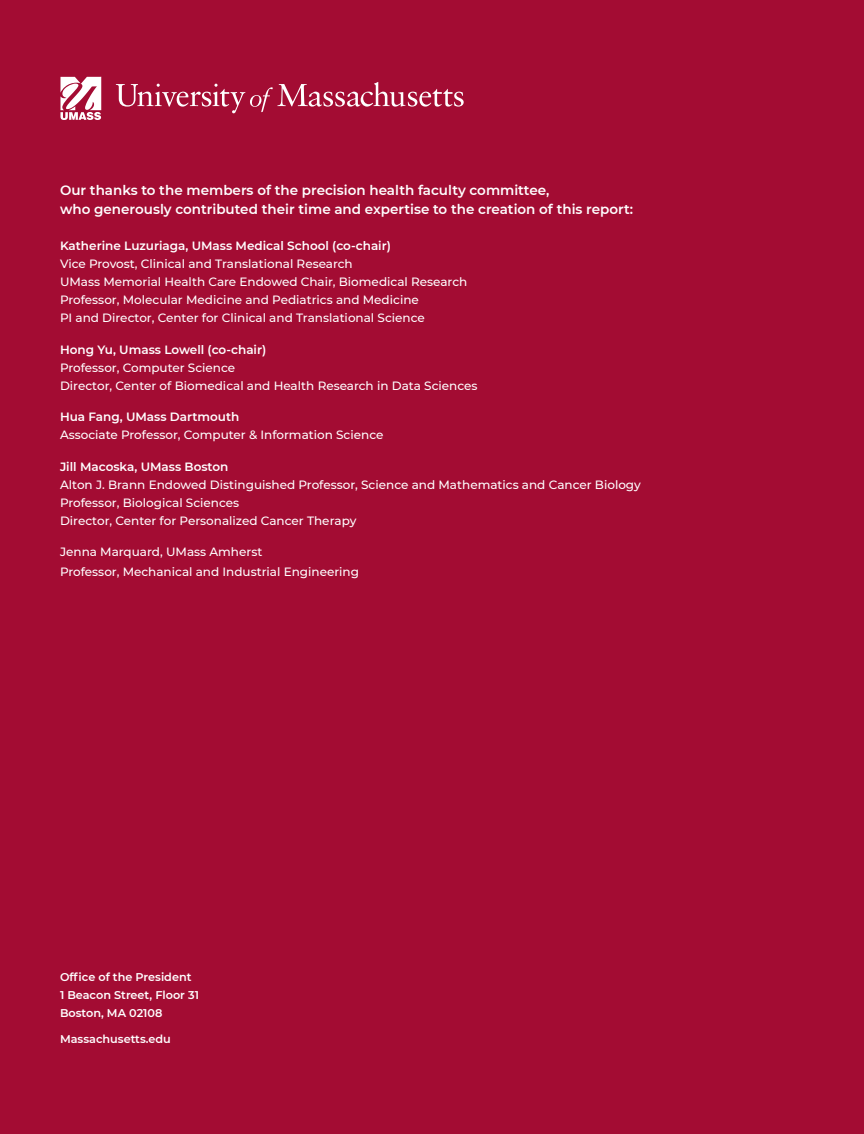
<style>
.page{position:relative;width:864px;height:1134px;background:#a30c33}
.page>*{position:absolute;margin:0;border:0;box-sizing:border-box;transform-origin:0 0}
.t1{font:600 13.5px/19.5px "Montserrat";color:#fff}
.t2{font:500 12px/18px "Montserrat";color:#fff}
.t3{font:600 12px "Montserrat";color:#fff}
.t4{font:600 11.25px/18px "Montserrat";color:#fff}
</style>
<div class="page">
<svg style="left:60px;top:77px;width:41px;height:43px"></svg>
<svg style="left:116px;top:82px;width:348px;height:31px"></svg>
<p class="t1" style="left:60px;top:179px;width:575px">Our thanks to the members of the precision health faculty committee,<br>who generously contributed their time and expertise to the creation of this report:</p>
<p class="t3" style="left:60px;top:237px;width:332px">Katherine Luzuriaga, UMass Medical School (co-chair)</p>
<p class="t2" style="left:60px;top:254px;width:409px">Vice Provost, Clinical and Translational Research<br>UMass Memorial Health Care Endowed Chair, Biomedical Research Professor, Molecular Medicine and Pediatrics and Medicine<br>PI and Director, Center for Clinical and Translational Science</p>
<p class="t3" style="left:60px;top:341px;width:208px">Hong Yu, Umass Lowell (co-chair)</p>
<p class="t2" style="left:60px;top:358px;width:419px">Professor, Computer Science<br>Director, Center of Biomedical and Health Research in Data Sciences</p>
<p class="t3" style="left:60px;top:408px;width:181px">Hua Fang, UMass Dartmouth</p>
<p class="t2" style="left:60px;top:425px;width:325px">Associate Professor, Computer &amp; Information Science</p>
<p class="t3" style="left:60px;top:458px;width:170px">Jill Macoska, UMass Boston</p>
<p class="t2" style="left:60px;top:475px;width:582px">Alton J. Brann Endowed Distinguished Professor, Science and Mathematics and Cancer Biology<br>Professor, Biological Sciences<br>Director, Center for Personalized Cancer Therapy</p>
<p class="t2" style="left:60px;top:542px;width:301px;line-height:19.5px">Jenna Marquard, UMass Amherst<br>Professor, Mechanical and Industrial Engineering</p>
<p class="t4" style="left:60px;top:968px;width:140px">Office of the President<br>1 Beacon Street, Floor 31<br>Boston, MA 02108</p>
<p class="t4" style="left:60px;top:1029px;width:112px">Massachusetts.edu</p>
</div>
